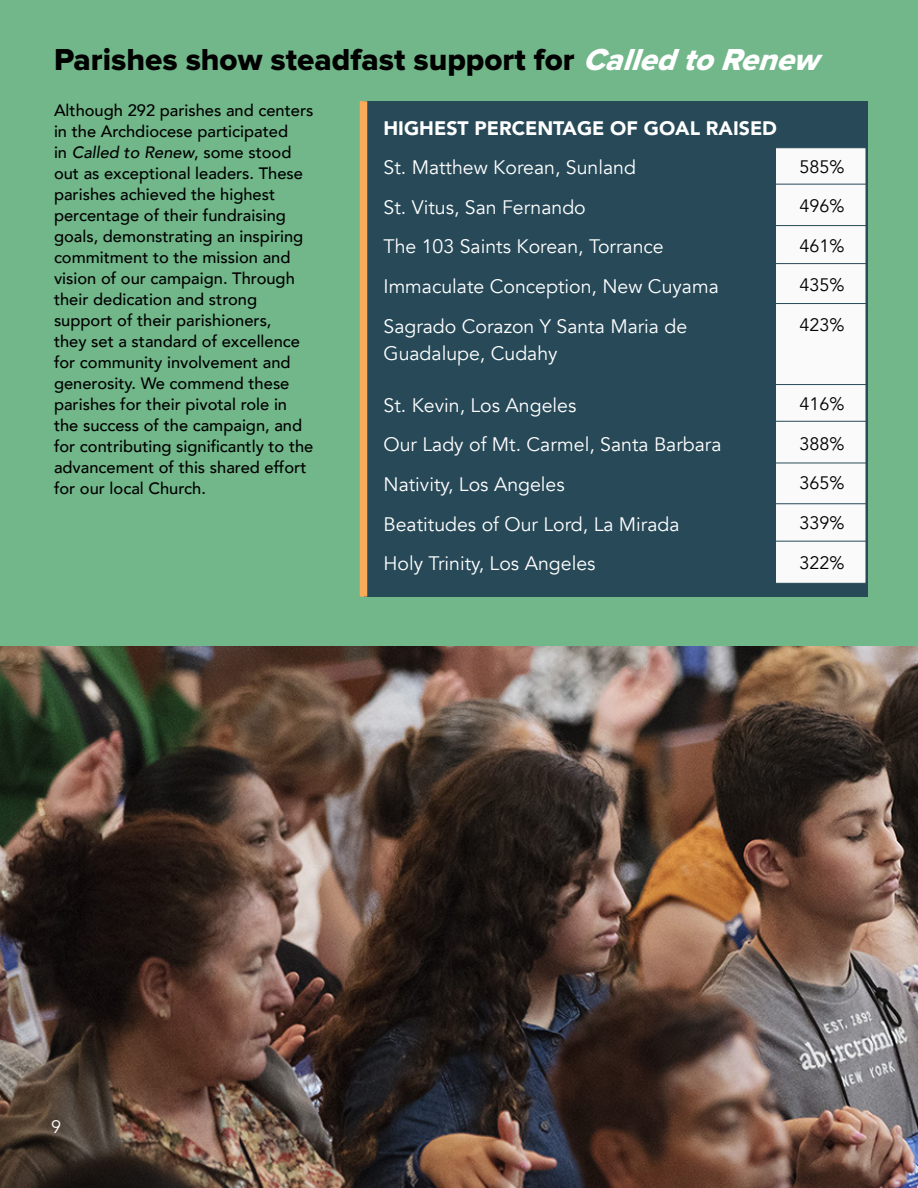
<style>
.page{position:relative;width:918px;height:1188px;background:#fff}
.page>*{position:absolute;margin:0;border:0;box-sizing:border-box;transform-origin:0 0}
.t1{font:31.5px "Proxima Nova Extrabld";color:#000}
.t2{font:19.5px "Avenir";color:#fff}
.t3{font:900 19.5px "Avenir";color:#fff}
.t4{font:18px "Avenir";color:#000}
.t5{font:18px "Avenir";color:#fff}
.t6{font:500 16.5px/21px "Avenir";color:#000}
.s1{font-style:italic;color:#fff}
.s2{font-style:italic}
</style>
<div class="page">
<img style="left:0;top:645px;width:918px;height:543px">
<div style="left:0;top:0;width:918px;height:645px;background:#71b78a"></div>
<div style="left:364px;top:101px;width:503px;height:496px;background:#274958"></div>
<div style="left:775px;top:147px;width:91px;height:437px;background:#fafafa;border:1px solid #274958"></div>
<hr style="left:774px;top:184px;width:92px;height:1px;background:#274958">
<hr style="left:774px;top:225px;width:92px;height:1px;background:#274958">
<hr style="left:774px;top:263px;width:92px;height:1px;background:#274958">
<hr style="left:772px;top:384px;width:94px;height:1px;background:#274958">
<hr style="left:772px;top:421px;width:94px;height:1px;background:#274958">
<hr style="left:772px;top:463px;width:94px;height:1px;background:#274958">
<hr style="left:772px;top:541px;width:94px;height:1px;background:#274958">
<div style="left:360px;top:101px;width:7px;height:496px;background:#faab5a"></div>
<hr style="left:772px;top:503px;width:94px;height:1px;background:#274958">
<hr style="left:772px;top:303px;width:94px;height:1px;background:#274958">
<p class="t1" style="left:54px;top:42px;width:778px">Parishes show steadfast support for <span class="s1">CalledtoRenew</span></p>
<p class="t6" style="left:54px;top:99px;width:261px">Although 292 parishes and centers in the Archdiocese participated<br>in <span class="s2">Called to Renew</span>, some stood out as exceptional leaders. These parishes achieved the highest percentage of their fundraising goals, demonstrating an inspiring commitment to the mission and vision of our campaign. Through their dedication and strong support of their parishioners,<br>they set a standard of excellence for community involvement and generosity. We commend these parishes for their pivotal role in the success of the campaign, and for contributing significantly to the advancement of this shared effort for our local Church.</p>
<p class="t3" style="left:384px;top:111px;width:395px">HIGHEST PERCENTAGE OF GOAL RAISED</p>
<p class="t2" style="left:384px;top:156px;width:254px">St. Matthew Korean, Sunland</p>
<p class="t2" style="left:384px;top:195px;width:204px">St. Vitus, San Fernando</p>
<p class="t2" style="left:384px;top:235px;width:282px">The 103 Saints Korean, Torrance</p>
<p class="t2" style="left:384px;top:275px;width:337px">Immaculate Conception, New Cuyama</p>
<p class="t2" style="left:384px;top:314px;width:305px">Sagrado Corazon Y Santa Maria de</p>
<p class="t2" style="left:384px;top:342px;width:176px">Guadalupe, Cudahy</p>
<p class="t2" style="left:384px;top:393px;width:194px">St. Kevin, Los Angeles</p>
<p class="t2" style="left:384px;top:433px;width:340px">Our Lady of Mt. Carmel, Santa Barbara</p>
<p class="t2" style="left:384px;top:473px;width:183px">Nativity, Los Angeles</p>
<p class="t2" style="left:384px;top:512px;width:298px">Beatitudes of Our Lord, La Mirada</p>
<p class="t2" style="left:384px;top:552px;width:213px">Holy Trinity, Los Angeles</p>
<p class="t4" style="left:799px;top:156px;width:47px">585%</p>
<p class="t4" style="left:799px;top:195px;width:47px">496%</p>
<p class="t4" style="left:799px;top:235px;width:47px">461%</p>
<p class="t4" style="left:799px;top:275px;width:47px">435%</p>
<p class="t4" style="left:799px;top:314px;width:47px">423%</p>
<p class="t4" style="left:799px;top:393px;width:47px">416%</p>
<p class="t4" style="left:799px;top:433px;width:47px">388%</p>
<p class="t4" style="left:799px;top:473px;width:47px">365%</p>
<p class="t4" style="left:799px;top:512px;width:47px">339%</p>
<p class="t4" style="left:799px;top:552px;width:47px">322%</p>
<p class="t5" style="left:51px;top:1116px;width:12px">9</p>
</div>
